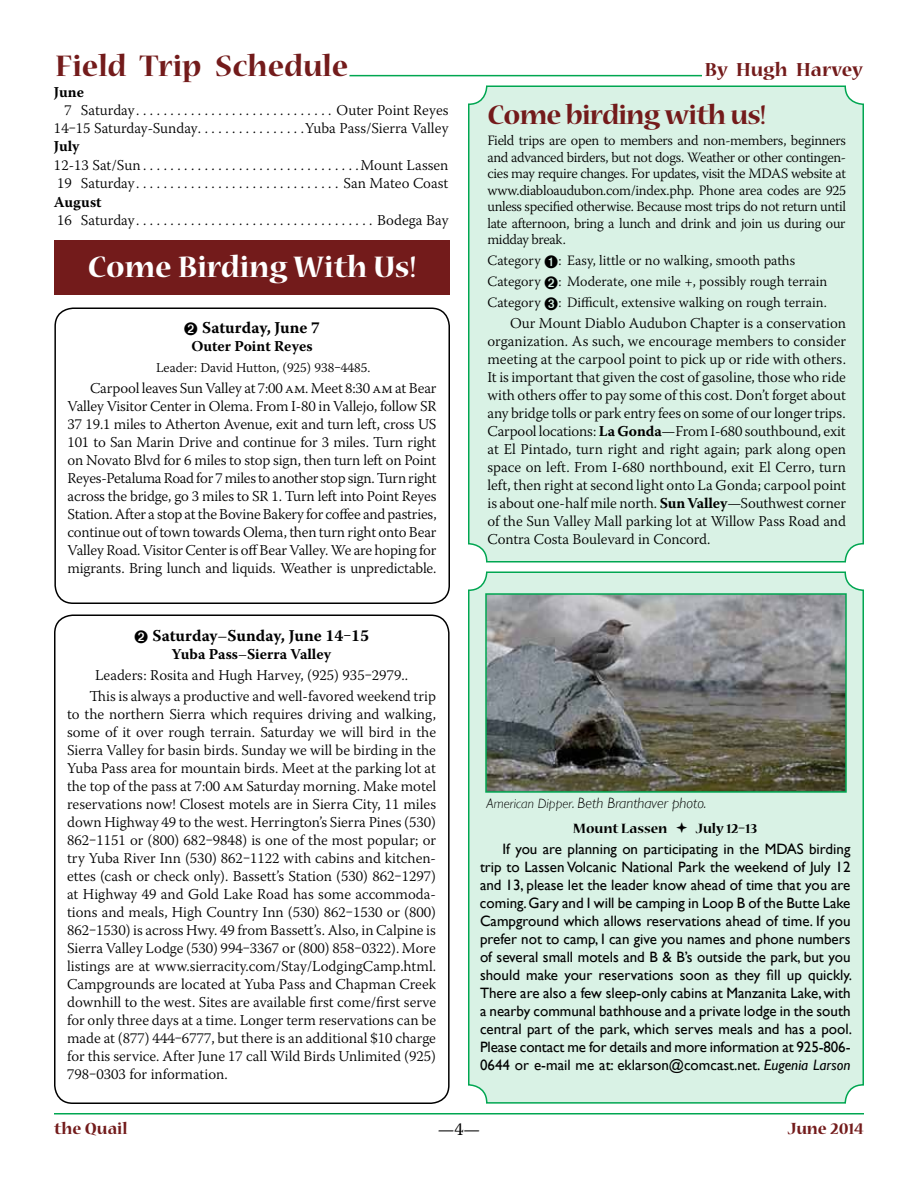
<style>
.page{position:relative;width:918px;height:1188px;background:#fff}
.page>*{position:absolute;margin:0;border:0;box-sizing:border-box;transform-origin:0 0}
.t1{font:700 33px "Nueva Std";color:#fff}
.t2{font:700 33px "Nueva Std";color:#731b1b}
.t3{font:700 30px "Nueva Std";letter-spacing:-.025em;color:#731b1b}
.t4{font:700 21px "Nueva Std";color:#731b1b}
.t5{font:700 18px "Nueva Std";color:#731b1b}
.t6{font:18px "Warnock Pro";color:#000}
.t7{font:700 16.5px "Warnock Pro";color:#000}
.t8{font:300 15px/18px "Warnock Pro";color:#000;text-align:justify}
.t9{font:15px/18px "Gill Sans";color:#000;text-align:justify}
.t10{font:700 15px "Warnock Pro";color:#000}
.t11{font:italic 300 15px "Gill Sans";color:#000}
.t12{font:700 15px "Nueva Std";color:#000}
.t13{font:300 14.25px/16.5px "Warnock Pro";color:#000;text-align:justify}
.t14{font:300 13.5px "Warnock Pro";color:#000}
.s1{font-weight:300}
.s2{font-weight:700}
.s3{font-size:13.5px}
.s4{font-family:"Warnock Pro";font-weight:300}
.s5{font-style:italic}
</style>
<div class="page">
<hr style="left:54px;top:1113px;width:810px;height:1px;background:#00a651">
<hr style="left:350px;top:75px;width:352px;height:1px;background:#00a651">
<div style="left:54px;top:308px;width:396px;height:296px;border:2px solid #000;border-radius:18px"></div>
<div style="left:54px;top:615px;width:396px;height:489px;border:2px solid #000;border-radius:18px"></div>
<div style="left:469px;top:86px;width:394px;height:476px;background:#d9f2e5;border-radius:18px"></div>
<div style="left:468px;top:86px;width:396px;height:476px;border:2px solid #00a651;border-radius:18px"></div>
<div style="left:469px;top:572px;width:394px;height:531px;background:#d9f2e5;border-radius:18px"></div>
<div style="left:468px;top:572px;width:396px;height:532px;border:2px solid #00a651;border-radius:18px"></div>
<div style="left:54px;top:240px;width:396px;height:55px;background:#731b1b"></div>
<img style="left:488px;top:596px;width:356px;height:194px">
<div style="left:485px;top:593px;width:362px;height:200px;border:2px solid #00a651"></div>
<h1 class="t2" style="left:56px;top:50px;width:294px">Field Trip Schedule</h1>
<h3 class="t4" style="left:705px;top:59px;width:160px">By Hugh Harvey</h3>
<p class="t10" style="left:54px;top:83px;width:31px">June</p>
<p class="t8" style="left:65px;top:100px;width:75px">7 Saturday..............................</p>
<p class="t8" style="left:337px;top:100px;width:113px">Outer Point Reyes</p>
<p class="t8" style="left:54px;top:118px;width:148px">14‒15 Saturday-Sunday................</p>
<p class="t8" style="left:305px;top:118px;width:145px">Yuba Pass/Sierra Valley</p>
<p class="t10" style="left:54px;top:137px;width:27px">July</p>
<p class="t8" style="left:54px;top:156px;width:92px">12-13 Sat/Sun................................</p>
<p class="t8" style="left:360px;top:156px;width:90px">Mount Lassen</p>
<p class="t8" style="left:57px;top:174px;width:82px">19 Saturday...............................</p>
<p class="t8" style="left:343px;top:174px;width:107px">San Mateo Coast</p>
<p class="t10" style="left:54px;top:193px;width:49px">August</p>
<p class="t8" style="left:57px;top:211px;width:82px">16 Saturday....................................</p>
<p class="t8" style="left:377px;top:211px;width:73px">Bodega Bay</p>
<h1 class="t1" style="left:88px;top:252px;width:330px">Come Birding With Us!</h1>
<p class="t7" style="left:184px;top:318px;width:138px">➋ Saturday, June 7</p>
<p class="t10" style="left:191px;top:337px;width:123px">Outer Point Reyes</p>
<p class="t14" style="left:156px;top:360px;width:216px">Leader: David Hutton, (925) 938‒4485.</p>
<p class="t8" style="left:67px;top:379px;width:371px;text-indent:23px">Carpool leaves Sun Valley at 7:00 am. Meet 8:30 am at Bear Valley Visitor Center in Olema. From I-80 in Vallejo, follow SR 37 19.1 miles to Atherton Avenue, exit and turn left, cross US 101 to San Marin Drive and continue for 3 miles. Turn right on Novato Blvd for 6 miles to stop sign, then turn left on Point Reyes-Petaluma Road for 7 miles to another stop sign. Turn right across the bridge, go 3 miles to SR 1. Turn left into Point Reyes Station. After a stop at the Bovine Bakery for coffee and pastries, continue out of town towards Olema, then turn right onto Bear Valley Road. Visitor Center is off Bear Valley. We are hoping for migrants. Bring lunch and liquids. Weather is unpredictable.</p>
<p class="t7" style="left:134px;top:626px;width:237px">➋ Saturday<span class="s1">–</span>Sunday, June 14<span class="s1">‒</span>15</p>
<p class="t10" style="left:172px;top:645px;width:161px">Yuba Pass<span class="s1">–</span>Sierra Valley</p>
<p class="t8" style="left:95px;top:666px;width:314px">Leaders: Rosita and Hugh Harvey, (925) 935‒2979..</p>
<p class="t8" style="left:90px;top:687px;width:348px">This is always a productive and well-favored weekend trip</p>
<p class="t8" style="left:67px;top:705px;width:371px">to the northern Sierra which requires driving and walking, some of it over rough terrain. Saturday we will bird in the Sierra Valley for basin birds. Sunday we will be birding in the Yuba Pass area for mountain birds. Meet at the parking lot at the top of the pass at 7:00 am Saturday morning. Make motel reservations now! Closest motels are in Sierra City, 11 miles down Highway 49 to the west. Herrington’s Sierra Pines (530)<br>862‒1151 or (800) 682‒9848) is one of the most popular; or try Yuba River Inn (530) 862‒1122 with cabins and kitchen&shy;ettes (cash or check only). Bassett’s Station (530) 862‒1297) at Highway 49 and Gold Lake Road has some accommoda&shy;tions and meals, High Country Inn (530) 862‒1530 or (800)<br>862‒1530) is across Hwy. 49 from Bassett’s. Also, in Calpine is Sierra Valley Lodge (530) 994‒3367 or (800) 858‒0322). More listings are at www.sierracity.com/Stay/LodgingCamp.html.<br>Campgrounds are located at Yuba Pass and Chapman Creek downhill to the west. Sites are available first come/first serve for only three days at a time. Longer term reservations can be made at (877) 444‒6777, but there is an additional $10 charge for this service. After June 17 call Wild Birds Unlimited (925)<br>798‒0303 for information.</p>
<h2 class="t3" style="left:488px;top:101px;width:280px">Come birding with us!</h2>
<p class="t13" style="left:488px;top:132px;width:360px">Field trips are open to members and non-members, beginners and advanced birders, but not dogs. Weather or other contingen&shy;cies may require changes. For updates, visit the MDAS website at www.diabloaudubon.com/index.php. Phone area codes are 925 unless specified otherwise. Because most trips do not return until late afternoon, bring a lunch and drink and join us during our midday break.</p>
<p class="t13" style="left:488px;top:250px;width:341px;line-height:21px;text-align:left">Category ➊: Easy, little or no walking, smooth paths<br>Category ➋: Moderate, one mile +, possibly rough terrain<br>Category ➌: Difficult, extensive walking on rough terrain.</p>
<p class="t8" style="left:488px;top:314px;width:360px;text-indent:22px">Our Mount Diablo Audubon Chapter is a conservation organization. As such, we encourage members to consider meeting at the carpool point to pick up or ride with others.<br>It is important that given the cost of gasoline, those who ride with others offer to pay some of this cost. Don’t forget about any bridge tolls or park entry fees on some of our longer trips.<br>Carpool locations: <span class="s2">La Gonda</span>—From I-680 southbound, exit at El Pintado, turn right and right again; park along open space on left. From I-680 northbound, exit El Cerro, turn left, then right at second light onto La Gonda; carpool point is about one-half mile north. <span class="s2">Sun Valley</span>—Southwest corner of the Sun Valley Mall parking lot at Willow Pass Road and Contra Costa Boulevard in Concord.</p>
<p class="t11" style="left:486px;top:795px;width:221px"><span class="s3">American Dipper</span>. Beth Branthaver photo.</p>
<p class="t12" style="left:573px;top:821px;width:96px">Mount Lassen</p>
<p class="t12" style="left:696px;top:821px;width:63px">July 12<span class="s4">‒</span>13</p>
<p class="t9" style="left:480px;top:840px;width:374px;text-indent:23px">If you are planning on participating in the MDAS birding trip to Lassen Volcanic National Park the weekend of July 12 and 13, please let the leader know ahead of time that you are coming.Gary and I will be camping in Loop B of the Butte Lake Campground which allows reservations ahead of time. If you prefer not to camp, I can give you names and phone numbers of several small motels and B &amp; B’s outside the park, but you should make your reservations soon as they fill up quickly.<br>There are also a few sleep-only cabins at Manzanita Lake, with a nearby communal bathhouse and a private lodge in the south central part of the park, which serves meals and has a pool.<br>Please contact me for details and more information at 925-806- 0644 or e-mail me at: eklarson@comcast.net. <span class="s5">Eugenia Larson</span></p>
<p class="t5" style="left:54px;top:1120px;width:75px">the Quail</p>
<p class="t6" style="left:438px;top:1118px;width:44px">—4—</p>
<p class="t5" style="left:788px;top:1120px;width:78px">June 2014</p>
</div>
